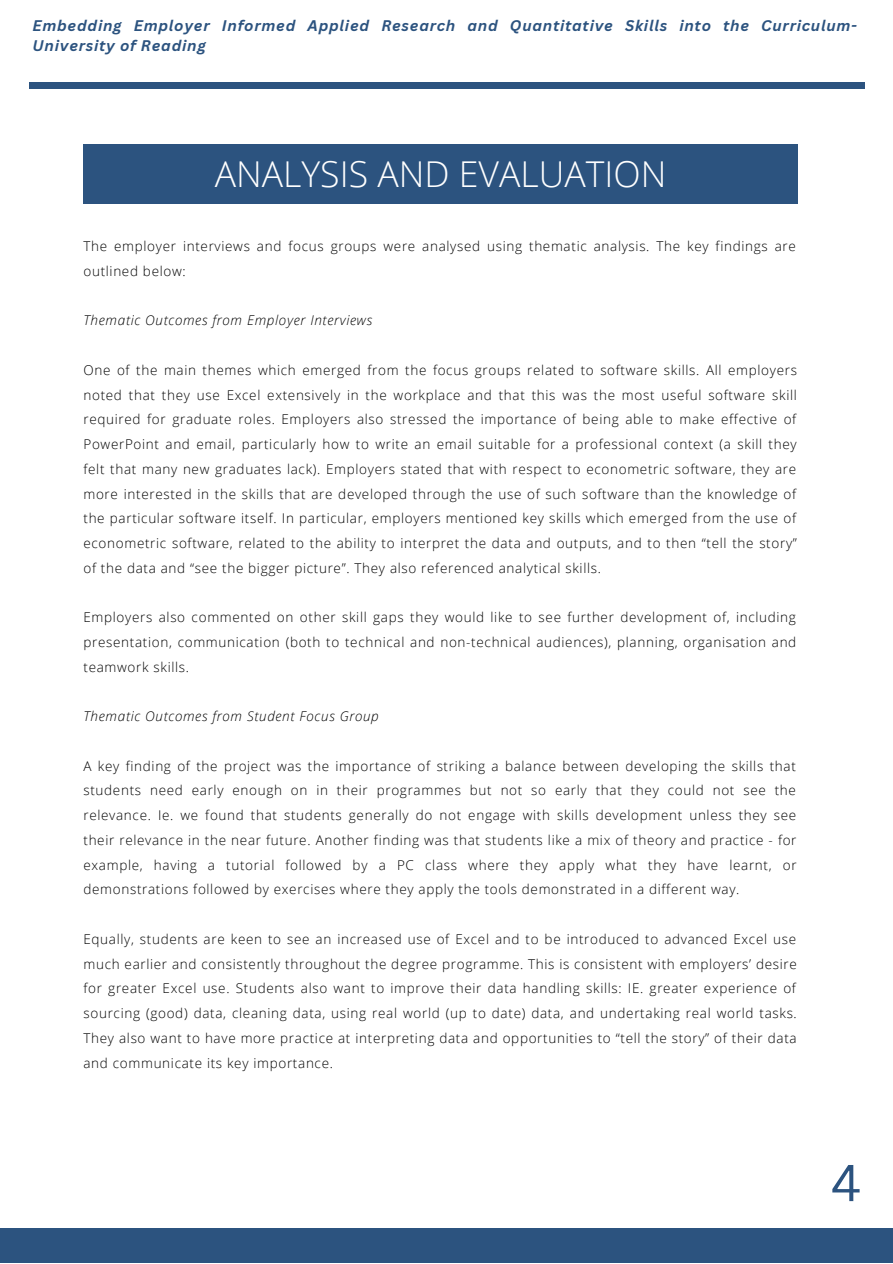
<style>
.page{position:relative;width:893px;height:1264px;background:#fff}
.page>*{position:absolute;margin:0;border:0;box-sizing:border-box;transform-origin:0 0}
.t1{font:50.55px "Canva Sans";color:#2c537f}
.t2{font:300 35.55px "Open Sans";color:#fff}
.t3{font:italic 700 15px/20.2px "Canva Sans";letter-spacing:.05em;color:#2c537f}
.t4{font:300 13.5px/24.8px "Open Sans";letter-spacing:.05em;color:#000;text-align:justify}
.t5{font:italic 300 13.5px "Open Sans";letter-spacing:.05em;color:#000}
</style>
<div class="page">
<div style="left:0;top:1228px;width:892px;height:34px;background:#2c537f"></div>
<div style="left:83px;top:144px;width:714px;height:60px;background:#2c537f"></div>
<div style="left:29px;top:83px;width:835px;height:5px;background:#2c537f"></div>
<p class="t3" style="left:33px;top:15px;width:825px">Embedding Employer Informed Applied Research and Quantitative Skills into the Curriculum-<br>University of Reading</p>
<p class="t2" style="left:215px;top:149px;width:453px">ANALYSIS AND EVALUATION</p>
<p class="t4" style="left:83px;top:233px;width:713px">The employer interviews and focus groups were analysed using thematic analysis. The key findings are outlined below:</p>
<p class="t5" style="left:83px;top:311px;width:290px">Thematic Outcomes from Employer Interviews</p>
<p class="t4" style="left:83px;top:357px;width:715px">One of the main themes which emerged from the focus groups related to software skills. All employers noted that they use Excel extensively in the workplace and that this was the most useful software skill required for graduate roles. Employers also stressed the importance of being able to make effective of PowerPoint and email, particularly how to write an email suitable for a professional context (a skill they felt that many new graduates lack). Employers stated that with respect to econometric software, they are more interested in the skills that are developed through the use of such software than the knowledge of the particular software itself. In particular, employers mentioned key skills which emerged from the use of econometric software, related to the ability to interpret the data and outputs, and to then “tell the story” of the data and “see the bigger picture”. They also referenced analytical skills.</p>
<p class="t4" style="left:83px;top:604px;width:714px">Employers also commented on other skill gaps they would like to see further development of, including presentation, communication (both to technical and non-technical audiences), planning, organisation and teamwork skills.</p>
<p class="t5" style="left:83px;top:706px;width:297px">Thematic Outcomes from Student Focus Group</p>
<p class="t4" style="left:83px;top:753px;width:714px">A key finding of the project was the importance of striking a balance between developing the skills that students need early enough on in their programmes but not so early that they could not see the relevance. Ie. we found that students generally do not engage with skills development unless they see their relevance in the near future. Another finding was that students like a mix of theory and practice - for example, having a tutorial followed by a PC class where they apply what they have learnt, or demonstrations followed by exercises where they apply the tools demonstrated in a different way.</p>
<p class="t4" style="left:83px;top:926px;width:714px">Equally, students are keen to see an increased use of Excel and to be introduced to advanced Excel use much earlier and consistently throughout the degree programme. This is consistent with employers’ desire for greater Excel use. Students also want to improve their data handling skills: IE. greater experience of sourcing (good) data, cleaning data, using real world (up to date) data, and undertaking real world tasks.<br>They also want to have more practice at interpreting data and opportunities to “tell the story” of their data and communicate its key importance.</p>
<p class="t1" style="left:830px;top:1147px;width:32px">4</p>
</div>
